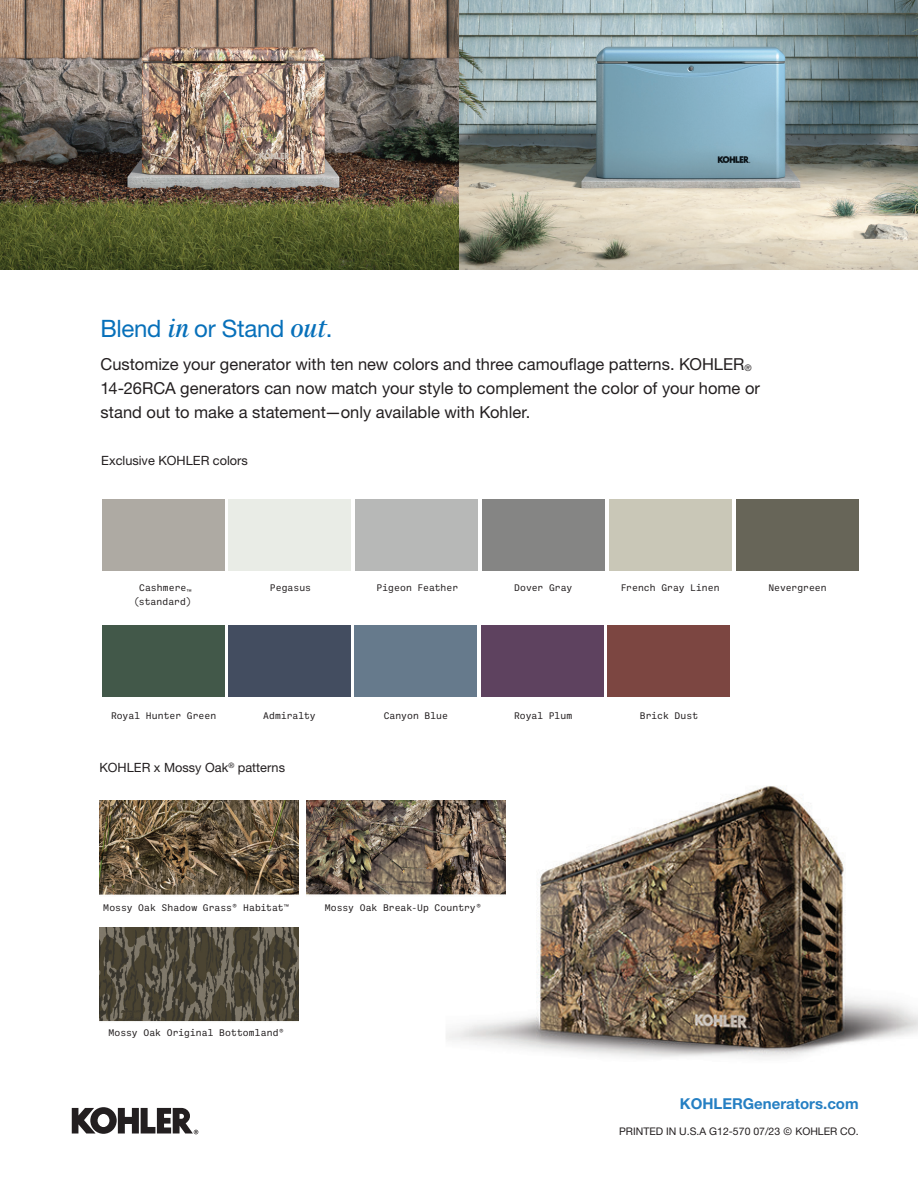
<style>
.page{position:relative;width:918px;height:1188px;background:#fff}
.page>*{position:absolute;margin:0;border:0;box-sizing:border-box;transform-origin:0 0}
.t1{font:24px "Helvetica Neue LT Pro";letter-spacing:-.01em;color:#0770ba}
.t2{font:16.5px/24px "Helvetica Neue LT Pro";color:#231f20}
.t3{font:700 15px "Helvetica Neue LT Pro";color:#257fc3}
.t4{font:12.75px "Helvetica Neue LT Pro";color:#231f20}
.t5{font:10.5px "Helvetica Neue LT Pro";color:#231f20}
.t6{font:9.75px/9.6px "Ballinger Mono";color:#231f20;text-align:right}
.s1{font-family:"Suisse Works";font-style:italic}
.s2{font-size:9px}
.s3{font-family:"Helvetica Now Text"}
</style>
<div class="page">
<img style="left:446px;top:786px;width:472px;height:271px">
<img style="left:459px;top:0;width:459px;height:270px">
<img style="left:0;top:0;width:459px;height:270px">
<svg style="left:72px;top:1107px;width:126px;height:27px"></svg>
<img style="left:99px;top:927px;width:200px;height:95px">
<img style="left:306px;top:801px;width:200px;height:97px">
<img style="left:99px;top:801px;width:200px;height:94px">
<div style="left:483px;top:499px;width:122px;height:72px;background:#858584"></div>
<div style="left:609px;top:499px;width:122px;height:72px;background:#c9c7b7"></div>
<div style="left:736px;top:499px;width:122px;height:72px;background:#676558"></div>
<div style="left:356px;top:499px;width:122px;height:72px;background:#b7b8b7"></div>
<div style="left:229px;top:499px;width:122px;height:72px;background:#e9ece6"></div>
<div style="left:102px;top:499px;width:122px;height:72px;background:#aeaaa3"></div>
<div style="left:102px;top:626px;width:122px;height:71px;background:#425849"></div>
<div style="left:229px;top:626px;width:122px;height:71px;background:#434d60"></div>
<div style="left:355px;top:626px;width:122px;height:71px;background:#667a8c"></div>
<div style="left:481px;top:626px;width:122px;height:71px;background:#5e425f"></div>
<div style="left:608px;top:626px;width:122px;height:71px;background:#7c4641"></div>
<h1 class="t1" style="left:101px;top:314px;width:233px">Blend <span class="s1">in</span> or Stand <span class="s1">out</span>.</h1>
<h2 class="t2" style="left:101px;top:352px;width:661px">Customize your generator with ten new colors and three camouflage patterns. KOHLER<span class="s2">®<br></span>14-26RCA generators can now match your style to complement the color of your home or stand out to make a statement—only available with Kohler.</h2>
<h3 class="t4" style="left:101px;top:453px;width:148px">Exclusive KOHLER colors</h3>
<p class="t6" style="left:139px;top:583px;width:49px">Cashmere</p>
<p class="t6" style="left:134px;top:587px;width:59px">™ (standard)</p>
<p class="t6" style="left:111px;top:711px;width:107px">Royal Hunter Green</p>
<p class="t6" style="left:270px;top:583px;width:43px">Pegasus</p>
<p class="t6" style="left:377px;top:583px;width:83px">Pigeon Feather</p>
<p class="t6" style="left:514px;top:583px;width:59px">Dover Gray</p>
<p class="t6" style="left:621px;top:583px;width:100px">French Gray Linen</p>
<p class="t6" style="left:768px;top:583px;width:60px">Nevergreen</p>
<p class="t6" style="left:263px;top:711px;width:54px">Admiralty</p>
<p class="t6" style="left:384px;top:711px;width:66px">Canyon Blue</p>
<p class="t6" style="left:514px;top:711px;width:60px">Royal Plum</p>
<p class="t6" style="left:640px;top:711px;width:60px">Brick Dust</p>
<h3 class="t4" style="left:99px;top:760px;width:187px">KOHLER x Mossy Oak<sup>®</sup> patterns</h3>
<p class="t6" style="left:103px;top:902px;width:188px">Mossy Oak Shadow Grass® Habitat™</p>
<p class="t6" style="left:325px;top:902px;width:158px">Mossy Oak Break-Up Country®</p>
<p class="t6" style="left:108px;top:1028px;width:177px">Mossy Oak Original Bottomland®</p>
<h3 class="t3" style="left:680px;top:1094px;width:180px">KOHLERGenerators.com</h3>
<p class="t5" style="left:619px;top:1124px;width:241px">PRINTED IN U.S.A G12-570 07/23 <span class="s3">©</span> KOHLER CO.</p>
</div>
